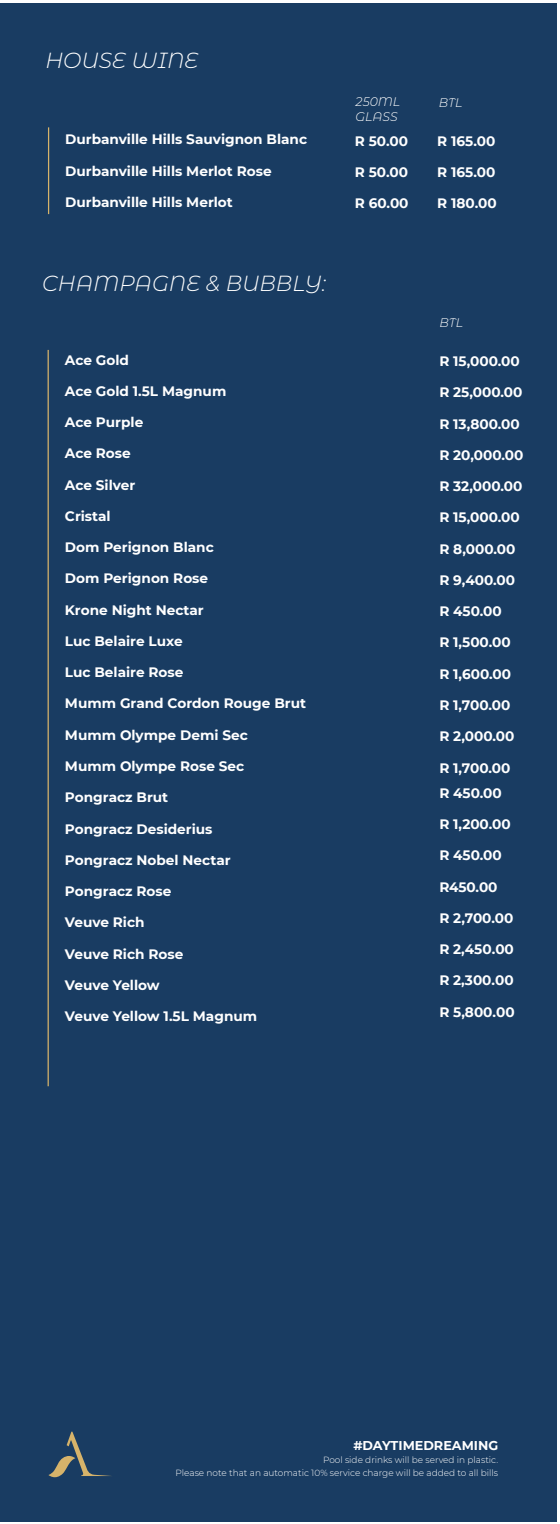
<style>
.page{position:relative;width:560px;height:1524px;background:#fff}
.page>*{position:absolute;margin:0;border:0;box-sizing:border-box;transform-origin:0 0}
.t1{font:italic 300 21.88px "Montserrat Alternates";color:#fff}
.t2{font:700 13.62px/25.2px "Montserrat";color:#fff}
.t3{font:700 12.75px "Montserrat";color:#fff}
.t4{font:italic 300 12.5px "Montserrat Alternates";color:#fff}
.t5{font:300 8.88px/12.8px "Montserrat";color:#fff;text-align:right}
</style>
<div class="page">
<div style="left:0;top:3px;width:556px;height:1518px;background:#193c62"></div>
<svg style="left:48px;top:1431px;width:63px;height:46px"></svg>
<hr style="left:48px;top:350px;width:1px;height:736px;background:#d6b36a">
<hr style="left:48px;top:127px;width:1px;height:87px;background:#d6b36a">
<h1 class="t1" style="left:45px;top:45px;width:154px">HOUSE WINE</h1>
<p class="t2" style="left:65px;top:126px;width:243px">Durbanville Hills Sauvignon Blanc</p>
<p class="t2" style="left:65px;top:157px;width:208px">Durbanville Hills Merlot Rose</p>
<p class="t2" style="left:65px;top:189px;width:169px">Durbanville Hills Merlot</p>
<h1 class="t1" style="left:42px;top:269px;width:285px">CHAMPAGNE &amp; BUBBLY:</h1>
<p class="t2" style="left:65px;top:346px;width:65px">Ace Gold</p>
<p class="t2" style="left:65px;top:378px;width:163px">Ace Gold 1.5L Magnum</p>
<p class="t2" style="left:65px;top:409px;width:80px">Ace Purple</p>
<p class="t2" style="left:65px;top:440px;width:67px">Ace Rose</p>
<p class="t2" style="left:65px;top:471px;width:72px">Ace Silver</p>
<p class="t2" style="left:65px;top:503px;width:47px">Cristal</p>
<p class="t2" style="left:65px;top:534px;width:150px">Dom Perignon Blanc</p>
<p class="t2" style="left:65px;top:565px;width:145px">Dom Perignon Rose</p>
<p class="t2" style="left:65px;top:596px;width:140px">Krone Night Nectar</p>
<p class="t2" style="left:65px;top:628px;width:119px">Luc Belaire Luxe</p>
<p class="t2" style="left:65px;top:659px;width:120px">Luc Belaire Rose</p>
<p class="t2" style="left:65px;top:690px;width:243px">Mumm Grand Cordon Rouge Brut</p>
<p class="t2" style="left:65px;top:721px;width:184px">Mumm Olympe Demi Sec</p>
<p class="t2" style="left:65px;top:753px;width:181px">Mumm Olympe Rose Sec</p>
<p class="t2" style="left:65px;top:784px;width:105px">Pongracz Brut</p>
<p class="t2" style="left:65px;top:815px;width:149px">Pongracz Desiderius</p>
<p class="t2" style="left:65px;top:846px;width:167px">Pongracz Nobel Nectar</p>
<p class="t2" style="left:65px;top:878px;width:108px">Pongracz Rose</p>
<p class="t2" style="left:65px;top:909px;width:81px">Veuve Rich</p>
<p class="t2" style="left:65px;top:940px;width:120px">Veuve Rich Rose</p>
<p class="t2" style="left:65px;top:971px;width:96px">Veuve Yellow</p>
<p class="t2" style="left:65px;top:1003px;width:194px">Veuve Yellow 1.5L Magnum</p>
<p class="t4" style="left:356px;top:93px;width:46px">250ML</p>
<p class="t4" style="left:439px;top:94px;width:25px">BTL</p>
<p class="t4" style="left:356px;top:108px;width:44px">GLASS</p>
<p class="t2" style="left:355px;top:128px;width:55px">R 50.00</p>
<p class="t2" style="left:355px;top:159px;width:55px">R 50.00</p>
<p class="t2" style="left:355px;top:190px;width:55px">R 60.00</p>
<p class="t2" style="left:437px;top:128px;width:60px">R 165.00</p>
<p class="t2" style="left:437px;top:159px;width:60px">R 165.00</p>
<p class="t2" style="left:437px;top:190px;width:61px">R 180.00</p>
<p class="t4" style="left:439px;top:314px;width:25px">BTL</p>
<p class="t2" style="left:439px;top:348px;width:82px">R 15,000.00</p>
<p class="t2" style="left:439px;top:379px;width:85px">R 25,000.00</p>
<p class="t2" style="left:439px;top:410px;width:82px">R 13,800.00</p>
<p class="t2" style="left:439px;top:442px;width:86px">R 20,000.00</p>
<p class="t2" style="left:439px;top:473px;width:85px">R 32,000.00</p>
<p class="t2" style="left:439px;top:504px;width:82px">R 15,000.00</p>
<p class="t2" style="left:439px;top:535px;width:78px">R 8,000.00</p>
<p class="t2" style="left:439px;top:567px;width:77px">R 9,400.00</p>
<p class="t2" style="left:439px;top:598px;width:64px">R 450.00</p>
<p class="t2" style="left:439px;top:629px;width:73px">R 1,500.00</p>
<p class="t2" style="left:439px;top:660px;width:73px">R 1,600.00</p>
<p class="t2" style="left:439px;top:692px;width:73px">R 1,700.00</p>
<p class="t2" style="left:439px;top:723px;width:77px">R 2,000.00</p>
<p class="t2" style="left:439px;top:754px;width:73px">R 1,700.00<br>R 450.00</p>
<p class="t2" style="left:439px;top:811px;width:73px">R 1,200.00</p>
<p class="t2" style="left:439px;top:842px;width:64px">R 450.00</p>
<p class="t2" style="left:439px;top:873px;width:60px">R450.00</p>
<p class="t2" style="left:439px;top:904px;width:76px">R 2,700.00</p>
<p class="t2" style="left:439px;top:936px;width:76px">R 2,450.00</p>
<p class="t2" style="left:439px;top:967px;width:76px">R 2,300.00</p>
<p class="t2" style="left:439px;top:998px;width:77px">R 5,800.00</p>
<p class="t3" style="left:353px;top:1436px;width:146px">#DAYTIMEDREAMING</p>
<p class="t5" style="left:176px;top:1453px;width:324px">Pool side drinks will be served in plastic.<br>Please note that an automatic 10% service charge will be added to all bills</p>
</div>
